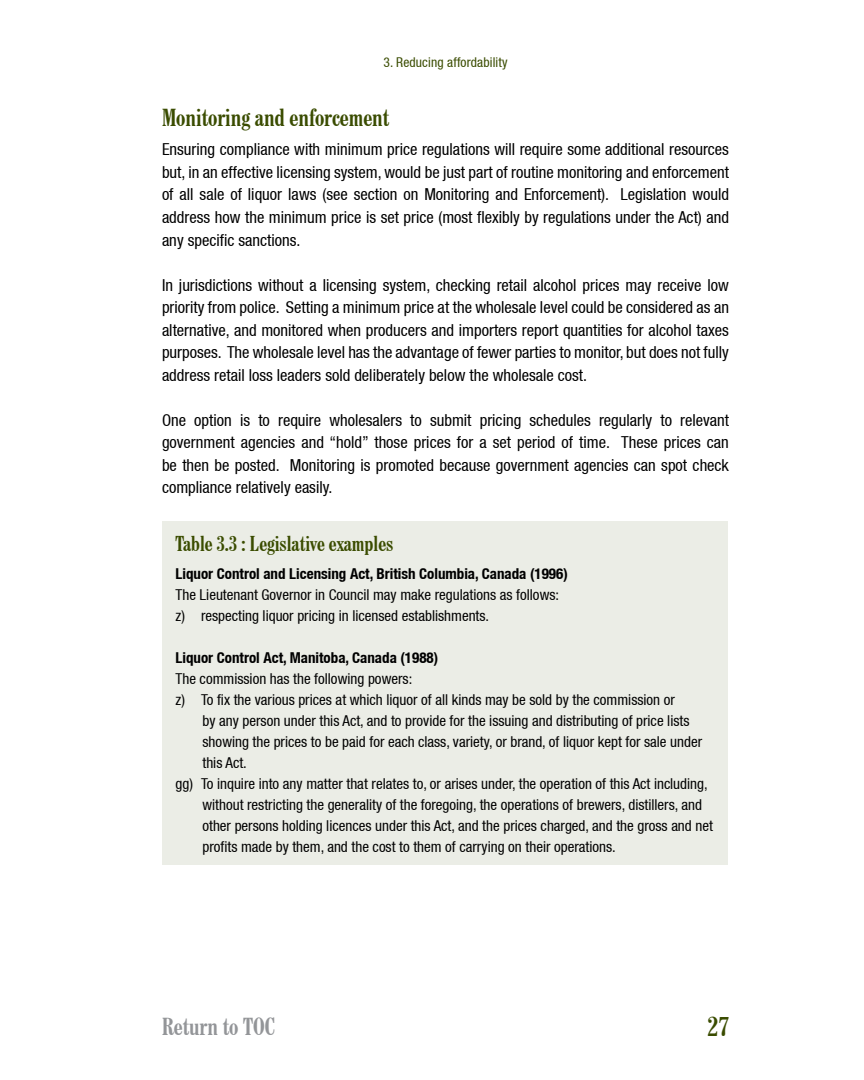
<style>
.page{position:relative;width:864px;height:1080px;background:#fff}
.page>*{position:absolute;margin:0;border:0;box-sizing:border-box;transform-origin:0 0}
.t1{font:700 condensed 27px "Century Schoolbook BT";color:#3a4c00}
.t2{font:700 condensed 24px "Century Schoolbook BT";color:#3a4c00}
.t3{font:700 condensed 24px "Century Schoolbook BT";color:#939598}
.t4{font:700 condensed 21px "Century Schoolbook BT";color:#3a4c00}
.t5{font:condensed 16.5px/22.5px "Helvetica Neue LT";color:#000;text-align:justify}
.t6{font:condensed 15px/21px "Helvetica Neue LT";color:#000}
.t7{font:700 condensed 15px "Helvetica Neue LT";color:#000}
.t8{font:condensed 13.5px "Helvetica Neue LT";letter-spacing:.01em;color:#3a4c00}
</style>
<div class="page">
<div style="left:162px;top:521px;width:566px;height:344px;background:#ebede6"></div>
<p class="t8" style="left:383px;top:54px;width:126px">3. Reducing affordability</p>
<h2 class="t2" style="left:162px;top:103px;width:229px">Monitoring and enforcement</h2>
<p class="t5" style="left:162px;top:138px;width:569px">Ensuring compliance with minimum price regulations will require some additional resources but, in an effective licensing system, would be just part of routine monitoring and enforcement of all sale of liquor laws (see section on Monitoring and Enforcement). Legislation would address how the minimum price is set price (most flexibly by regulations under the Act) and any specific sanctions.</p>
<p class="t5" style="left:162px;top:273px;width:569px">In jurisdictions without a licensing system, checking retail alcohol prices may receive low priority from police. Setting a minimum price at the wholesale level could be considered as an alternative, and monitored when producers and importers report quantities for alcohol taxes purposes. The wholesale level has the advantage of fewer parties to monitor, but does not fully address retail loss leaders sold deliberately below the wholesale cost.</p>
<p class="t5" style="left:162px;top:408px;width:569px">One option is to require wholesalers to submit pricing schedules regularly to relevant government agencies and “hold” those prices for a set period of time. These prices can be then be posted. Monitoring is promoted because government agencies can spot check compliance relatively easily.</p>
<p class="t4" style="left:176px;top:531px;width:219px">Table 3.3 : Legislative examples</p>
<p class="t7" style="left:176px;top:564px;width:394px">Liquor Control and Licensing Act, British Columbia, Canada (1996)</p>
<p class="t6" style="left:176px;top:584px;width:385px">The Lieutenant Governor in Council may make regulations as follows: z) respecting liquor pricing in licensed establishments.</p>
<p class="t7" style="left:176px;top:648px;width:264px">Liquor Control Act, Manitoba, Canada (1988)</p>
<p class="t6" style="left:176px;top:668px;width:238px">The commission has the following powers:</p>
<p class="t6" style="left:176px;top:689px;width:501px">z) To fix the various prices at which liquor of all kinds may be sold by the commission or</p>
<p class="t6" style="left:202px;top:710px;width:488px">by any person under this Act, and to provide for the issuing and distributing of price lists</p>
<p class="t6" style="left:202px;top:731px;width:501px">showing the prices to be paid for each class, variety, or brand, of liquor kept for sale under</p>
<p class="t6" style="left:202px;top:752px;width:46px">this Act.</p>
<p class="t6" style="left:176px;top:773px;width:534px">gg) To inquire into any matter that relates to, or arises under, the operation of this Act including,</p>
<p class="t6" style="left:202px;top:794px;width:501px">without restricting the generality of the foregoing, the operations of brewers, distillers, and</p>
<p class="t6" style="left:202px;top:815px;width:512px">other persons holding licences under this Act, and the prices charged, and the gross and net</p>
<p class="t6" style="left:202px;top:836px;width:415px">profits made by them, and the cost to them of carrying on their operations.</p>
<h2 class="t3" style="left:162px;top:1012px;width:114px">Return to TOC</h2>
<h1 class="t1" style="left:708px;top:1010px;width:23px">27</h1>
</div>
